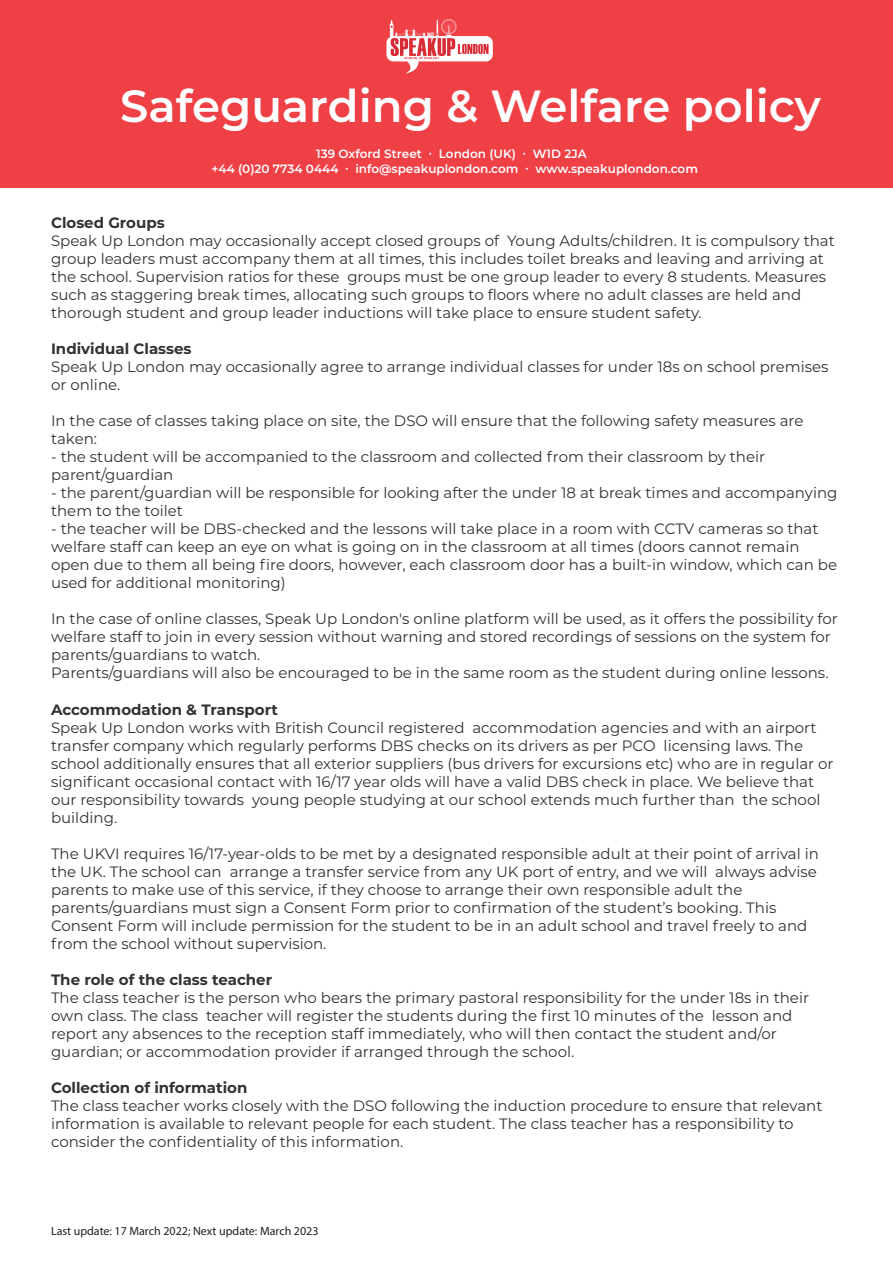
<style>
.page{position:relative;width:893px;height:1263px;background:#fff}
.page>*{position:absolute;margin:0;border:0;box-sizing:border-box;transform-origin:0 0}
.t1{font:600 45px "Montserrat";color:#fff}
.t2{font:15px/18px "Montserrat";color:#333132}
.t3{font:700 15px "Montserrat";color:#333132}
.t4{font:600 12px/14.4px "Montserrat";color:#fff;text-align:center}
.t5{font:12px "Myriad Pro";color:#231f20}
</style>
<div class="page">
<div style="left:0;top:0;width:893px;height:187px;background:#ef4046"></div>
<svg style="left:386px;top:19px;width:107px;height:55px"></svg>
<h1 class="t1" style="left:120px;top:74px;width:702px">Safeguarding &amp; Welfare policy</h1>
<p class="t4" style="left:211px;top:146px;width:488px">139 Oxford Street ∙ London (UK) ∙ W1D 2JA<br>+44 (0)20 7734 0444 ∙ info@speakuplondon.com ∙ www.speakuplondon.com</p>
<p class="t3" style="left:51px;top:212px;width:115px">Closed Groups</p>
<p class="t2" style="left:51px;top:231px;width:785px">Speak Up London may occasionally accept closed groups of Young Adults/children. It is compulsory that group leaders must accompany them at all times, this includes toilet breaks and leaving and arriving at the school. Supervision ratios for these groups must be one group leader to every 8 students. Measures such as staggering break times, allocating such groups to floors where no adult classes are held and thorough student and group leader inductions will take place to ensure student safety.</p>
<p class="t3" style="left:51px;top:338px;width:142px">Individual Classes</p>
<p class="t2" style="left:51px;top:357px;width:779px">Speak Up London may occasionally agree to arrange individual classes for under 18s on school premises or online.</p>
<p class="t2" style="left:51px;top:411px;width:754px">In the case of classes taking place on site, the DSO will ensure that the following safety measures are taken:</p>
<p class="t2" style="left:51px;top:447px;width:716px">- the student will be accompanied to the classroom and collected from their classroom by their parent/guardian</p>
<p class="t2" style="left:51px;top:483px;width:788px">- the parent/guardian will be responsible for looking after the under 18 at break times and accompanying them to the toilet</p>
<p class="t2" style="left:51px;top:519px;width:788px">- the teacher will be DBS-checked and the lessons will take place in a room with CCTV cameras so that welfare staff can keep an eye on what is going on in the classroom at all times (doors cannot remain open due to them all being fire doors, however, each classroom door has a built-in window, which can be used for additional monitoring)</p>
<p class="t2" style="left:51px;top:609px;width:788px">In the case of online classes, Speak Up London's online platform will be used, as it offers the possibility for welfare staff to join in every session without warning and stored recordings of sessions on the system for parents/guardians to watch.<br>Parents/guardians will also be encouraged to be in the same room as the student during online lessons.</p>
<p class="t3" style="left:51px;top:699px;width:228px">Accommodation &amp; Transport</p>
<p class="t2" style="left:51px;top:718px;width:784px">Speak Up London works with British Council registered accommodation agencies and with an airport transfer company which regularly performs DBS checks on its drivers as per PCO licensing laws. The school additionally ensures that all exterior suppliers (bus drivers for excursions etc) who are in regular or significant occasional contact with 16/17 year olds will have a valid DBS check in place. We believe that our responsibility towards young people studying at our school extends much further than the school building.</p>
<p class="t2" style="left:51px;top:844px;width:769px">The UKVI requires 16/17-year-olds to be met by a designated responsible adult at their point of arrival in the UK. The school can arrange a transfer service from any UK port of entry, and we will always advise parents to make use of this service, if they choose to arrange their own responsible adult the parents/guardians must sign a Consent Form prior to confirmation of the student’s booking. This Consent Form will include permission for the student to be in an adult school and travel freely to and from the school without supervision.</p>
<p class="t3" style="left:51px;top:969px;width:223px">The role of the class teacher</p>
<p class="t2" style="left:51px;top:988px;width:759px">The class teacher is the person who bears the primary pastoral responsibility for the under 18s in their own class. The class teacher will register the students during the first 10 minutes of the lesson and report any absences to the reception staff immediately, who will then contact the student and/or guardian; or accommodation provider if arranged through the school.</p>
<p class="t3" style="left:51px;top:1077px;width:198px">Collection of information</p>
<p class="t2" style="left:51px;top:1096px;width:773px">The class teacher works closely with the DSO following the induction procedure to ensure that relevant information is available to relevant people for each student. The class teacher has a responsibility to consider the confidentiality of this information.</p>
<p class="t5" style="left:51px;top:1224px;width:269px">Last update: 17 March 2022; Next update: March 2023</p>
</div>
